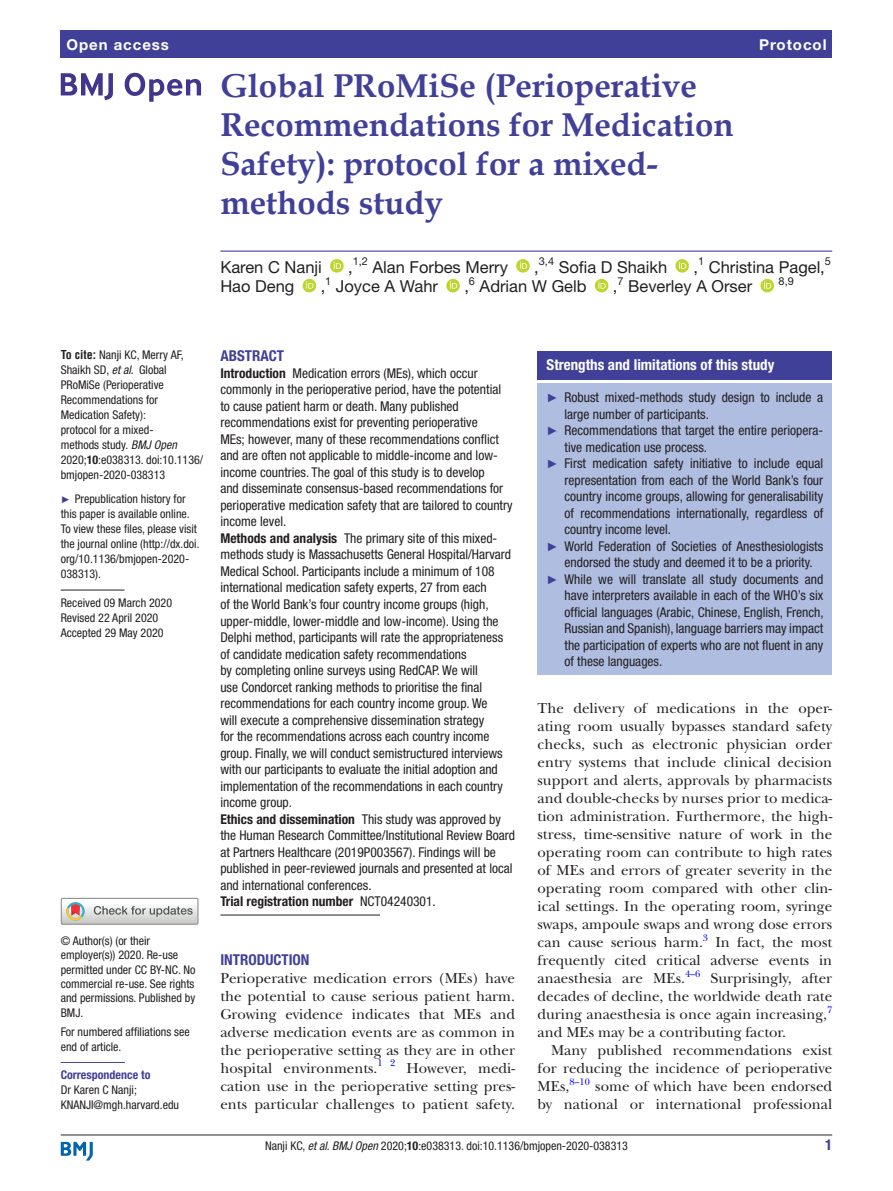
<style>
.page{position:relative;width:893px;height:1191px;background:#fff}
.page>*{position:absolute;margin:0;border:0;box-sizing:border-box;transform-origin:0 0}
.t1{font:700 33px/39px "Book Antiqua";color:#414099}
.t2{font:16.5px "Helvetica Neue LT Std";color:#231f20}
.t3{font:15px/18px "New Baskerville";color:#231f20;text-align:justify}
.t4{font:700 condensed 15px "Helvetica Neue LT Std";color:#fff}
.t5{font:700 condensed 15px "Helvetica Neue LT Std";color:#414099}
.t6{font:700 15px "Helvetica Neue LT Std";letter-spacing:.065em;color:#fff}
.t7{font:condensed 13.5px/16.5px "Helvetica Neue LT Std";color:#231f20}
.t8{font:condensed 12px/15px "Helvetica Neue LT Std";color:#231f20}
.t9{font:700 condensed 12px "Helvetica Neue LT Std";color:#414099}
.t10{font:10.95px "Helvetica Neue LT Std";color:#231f20}
.t11{font:9.9px "New Baskerville";color:#00f}
.s1{font-family:"Helvetica LT Std";font-weight:700}
.s2{font-style:italic}
.s3{font-weight:700}
.s4{font-family:"Arial";font-stretch:normal;font-size:9.75px;color:#414099}
.s5{font-family:"Arial";font-stretch:normal;font-size:12px;color:#414099}
</style>
<div class="page">
<hr style="left:61px;top:1134px;width:771px;height:1px;background:#231f20">
<svg style="left:61px;top:1141px;width:32px;height:19px"></svg>
<div style="left:61px;top:31px;width:771px;height:27px;background:#414099"></div>
<hr style="left:220px;top:250px;width:612px;height:2px;background:#414099">
<svg style="left:330px;top:259px;width:14px;height:14px"></svg>
<svg style="left:516px;top:259px;width:14px;height:14px"></svg>
<svg style="left:675px;top:259px;width:14px;height:14px"></svg>
<svg style="left:303px;top:279px;width:13px;height:13px"></svg>
<svg style="left:446px;top:279px;width:14px;height:13px"></svg>
<svg style="left:595px;top:279px;width:13px;height:13px"></svg>
<svg style="left:760px;top:279px;width:14px;height:13px"></svg>
<hr style="left:61px;top:589px;width:64px;height:1px;background:#231f20">
<hr style="left:61px;top:1062px;width:64px;height:1px;background:#414099">
<svg style="left:61px;top:73px;width:52px;height:27px"></svg>
<svg style="left:125px;top:73px;width:76px;height:29px"></svg>
<div style="left:61px;top:897px;width:138px;height:27px;border:1px solid #969090"></div>
<svg style="left:61px;top:898px;width:137px;height:26px"></svg>
<hr style="left:220px;top:914px;width:160px;height:1px;background:#231f20">
<div style="left:538px;top:351px;width:294px;height:28px;background:#414099"></div>
<div style="left:538px;top:383px;width:294px;height:292px;background:#afbde1"></div>
<p class="t6" style="left:66px;top:35px;width:104px">Open access</p>
<p class="t6" style="left:759px;top:35px;width:69px">Protocol</p>
<h1 class="t1" style="left:220px;top:66px;width:515px">Global PRoMiSe (Perioperative<br>Recommendations for Medication<br>Safety): protocol for a mixed&shy;methods study</h1>
<p class="t2" style="left:220px;top:257px;width:103px">Karen C Nanji</p>
<p class="t2" style="left:348px;top:257px;width:6px">,</p>
<p class="t10" style="left:353px;top:255px;width:17px">1,2</p>
<p class="t2" style="left:373px;top:257px;width:137px">Alan Forbes Merry</p>
<p class="t2" style="left:534px;top:257px;width:6px">,</p>
<p class="t10" style="left:539px;top:255px;width:17px">3,4</p>
<p class="t2" style="left:559px;top:257px;width:110px">Sofia D Shaikh</p>
<p class="t10" style="left:698px;top:255px;width:8px">1</p>
<p class="t2" style="left:709px;top:257px;width:118px">Christina Pagel,</p>
<p class="t10" style="left:825px;top:255px;width:8px">5</p>
<p class="t2" style="left:693px;top:257px;width:6px">,</p>
<p class="t10" style="left:325px;top:274px;width:8px">1</p>
<p class="t2" style="left:336px;top:277px;width:104px">Joyce A Wahr</p>
<p class="t2" style="left:464px;top:277px;width:6px">,</p>
<p class="t10" style="left:469px;top:274px;width:8px">6</p>
<p class="t2" style="left:480px;top:277px;width:108px">Adrian W Gelb</p>
<p class="t10" style="left:617px;top:274px;width:8px">7</p>
<p class="t2" style="left:628px;top:277px;width:126px">Beverley A Orser</p>
<p class="t10" style="left:779px;top:274px;width:17px">8,9</p>
<p class="t2" style="left:220px;top:277px;width:75px">Hao Deng</p>
<p class="t2" style="left:321px;top:277px;width:6px">,</p>
<p class="t2" style="left:613px;top:277px;width:6px">,</p>
<p class="t8" style="left:61px;top:347px;width:144px"><span class="s1">To cite:</span> Nanji KC, Merry AF,<br>Shaikh SD, <span class="s2">et al</span>. Global<br>PRoMiSe (Perioperative<br>Recommendations for<br>Medication Safety):<br>protocol for a mixed-<br>methods study. <span class="s2">BMJ Open<br></span>2020;<span class="s3">10</span>:e038313. doi:10.1136/ bmjopen-2020-038313</p>
<p class="t8" style="left:61px;top:491px;width:140px"><span class="s4">►</span> Prepublication history for this paper is available online.<br>To view these files, please visit the journal online (http://dx.doi. org/10.1136/bmjopen-2020-<br>038313).</p>
<p class="t8" style="left:61px;top:595px;width:113px">Received 09 March 2020<br>Revised 22 April 2020<br>Accepted 29 May 2020</p>
<p class="t8" style="left:61px;top:933px;width:136px;line-height:14.4px">© Author(s) (or their employer(s)) 2020. Re-use permitted under CC BY-NC. No commercial re-use. See rights and permissions. Published by<br>BMJ.</p>
<p class="t8" style="left:61px;top:1024px;width:130px">For numbered affiliations see end of article.</p>
<p class="t9" style="left:61px;top:1067px;width:91px">Correspondence to</p>
<p class="t8" style="left:61px;top:1082px;width:120px">Dr Karen C Nanji;<br>KNANJI@mgh.harvard.edu</p>
<p class="t5" style="left:220px;top:347px;width:65px">Abstract</p>
<p class="t7" style="left:220px;top:365px;width:296px"><span class="s3">Introduction</span> Medication errors (MEs), which occur commonly in the perioperative period, have the potential<br>to cause patient harm or death. Many published recommendations exist for preventing perioperative<br>MEs; however, many of these recommendations conflict and are often not applicable to middle-income and low&shy;income countries. The goal of this study is to develop<br>and disseminate consensus-based recommendations for perioperative medication safety that are tailored to country income level.<br><span class="s3">Methods and analysis</span> The primary site of this mixed&shy;methods study is Massachusetts General Hospital/Harvard Medical School. Participants include a minimum of 108 international medication safety experts, 27 from each<br>of the World Bank’s four country income groups (high, upper-middle, lower-middle and low-income). Using the Delphi method, participants will rate the appropriateness of candidate medication safety recommendations<br>by completing online surveys using RedCAP. We will<br>use Condorcet ranking methods to prioritise the final recommendations for each country income group. We<br>will execute a comprehensive dissemination strategy<br>for the recommendations across each country income group. Finally, we will conduct semistructured interviews with our participants to evaluate the initial adoption and implementation of the recommendations in each country income group.<br><span class="s3">Ethics and dissemination</span> This study was approved by the Human Research Committee/Institutional Review Board at Partners Healthcare (2019P003567). Findings will be published in peer-reviewed journals and presented at local and international conferences.<br><span class="s3">Trial registration number</span> NCT04240301.</p>
<p class="t5" style="left:220px;top:950px;width:91px">Introduction</p>
<p class="t3" style="left:220px;top:969px;width:296px">Perioperative medication errors (MEs) have the potential to cause serious patient harm.<br>Growing evidence indicates that MEs and adverse medication events are as common in the perioperative setting as they are in other hospital environments.</p>
<p class="t11" style="left:377px;top:1057px;width:19px">1 2</p>
<p class="t3" style="left:220px;top:1059px;width:296px;text-indent:186px">However, medi&shy;cation use in the perioperative setting pres&shy;ents particular challenges to patient safety.</p>
<p class="t4" style="left:547px;top:356px;width:229px">Strengths and limitations of this study</p>
<p class="t7" style="left:547px;top:389px;width:278px"><span class="s5">►</span> Robust mixed-methods study design to include a</p>
<p class="t7" style="left:565px;top:405px;width:146px">large number of participants.</p>
<p class="t7" style="left:547px;top:422px;width:278px"><span class="s5">►</span> Recommendations that target the entire periopera-</p>
<p class="t7" style="left:565px;top:438px;width:144px">tive medication use process.</p>
<p class="t7" style="left:547px;top:455px;width:278px"><span class="s5">►</span> First medication safety initiative to include equal</p>
<p class="t7" style="left:565px;top:471px;width:260px">representation from each of the World Bank’s four</p>
<p class="t7" style="left:565px;top:488px;width:260px">country income groups, allowing for generalisability</p>
<p class="t7" style="left:565px;top:504px;width:260px">of recommendations internationally, regardless of</p>
<p class="t7" style="left:565px;top:521px;width:108px">country income level.</p>
<p class="t7" style="left:547px;top:537px;width:278px"><span class="s5">►</span> World Federation of Societies of Anesthesiologists</p>
<p class="t7" style="left:565px;top:554px;width:250px">endorsed the study and deemed it to be a priority.</p>
<p class="t7" style="left:547px;top:570px;width:278px"><span class="s5">►</span> While we will translate all study documents and</p>
<p class="t7" style="left:565px;top:587px;width:260px">have interpreters available in each of the WHO’s six</p>
<p class="t7" style="left:565px;top:603px;width:261px">official languages (Arabic, Chinese, English, French,</p>
<p class="t7" style="left:565px;top:620px;width:260px">Russian and Spanish), language barriers may impact</p>
<p class="t7" style="left:565px;top:636px;width:260px">the participation of experts who are not fluent in any</p>
<p class="t7" style="left:565px;top:653px;width:99px">of these languages.</p>
<p class="t3" style="left:538px;top:699px;width:296px">The delivery of medications in the oper&shy;ating room usually bypasses standard safety checks, such as electronic physician order entry systems that include clinical decision support and alerts, approvals by pharmacists and double-checks by nurses prior to medica&shy;tion administration. Furthermore, the high&shy;stress, time-sensitive nature of work in the operating room can contribute to high rates of MEs and errors of greater severity in the operating room compared with other clin&shy;ical settings. In the operating room, syringe swaps, ampoule swaps and wrong dose errors can cause serious harm.<sup>3</sup></p>
<p class="t3" style="left:538px;top:933px;width:296px;text-indent:178px">In fact, the most frequently cited critical adverse events in anaesthesia are MEs.</p>
<p class="t11" style="left:685px;top:967px;width:17px">4–6</p>
<p class="t3" style="left:538px;top:969px;width:296px;text-indent:173px">Surprisingly, after decades of decline, the worldwide death rate during anaesthesia is once again increasing,<sup>7 </sup>and MEs may be a contributing factor.</p>
<p class="t3" style="left:538px;top:1041px;width:296px;text-indent:14px">Many published recommendations exist for reducing the incidence of perioperative MEs,</p>
<p class="t11" style="left:569px;top:1075px;width:22px">8–10</p>
<p class="t3" style="left:538px;top:1077px;width:296px;text-align:right">some of which have been endorsed<br>by national or international professional</p>
<p class="t8" style="left:265px;top:1137px;width:364px">Nanji KC, <span class="s2">et al</span>. <span class="s2">BMJ Open</span> 2020;<span class="s3">10</span>:e038313. doi:10.1136/bmjopen-2020-038313</p>
<p class="t5" style="left:825px;top:1135px;width:9px">1</p>
</div>
